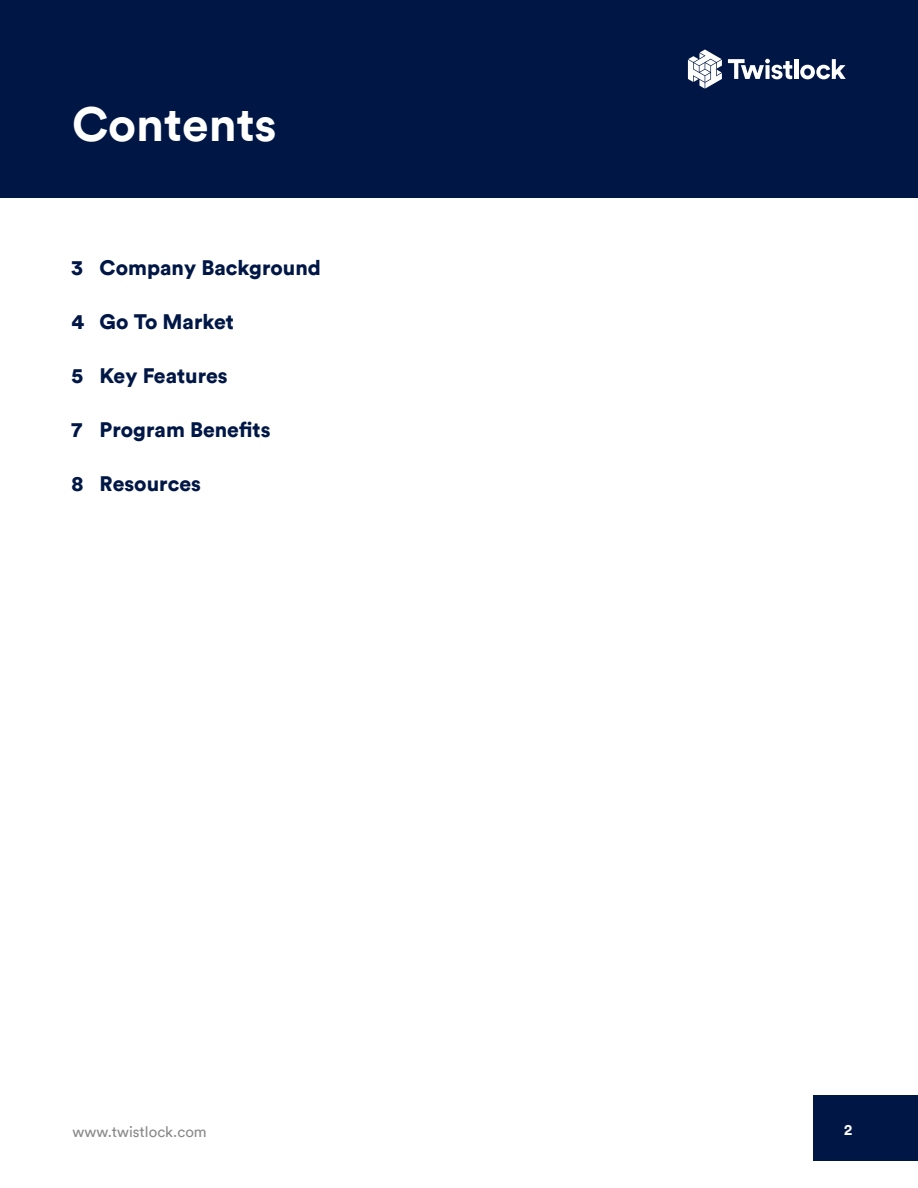
<style>
.page{position:relative;width:918px;height:1188px;background:#fff}
.page>*{position:absolute;margin:0;border:0;box-sizing:border-box;transform-origin:0 0}
.t1{font:700 48px "Circular TT";color:#fff}
.t2{font:900 21px "Circular TT";color:#001746}
.t3{font:15px "Circular TT";color:#898989}
.t4{font:700 15px "Circular TT";color:#fff}
</style>
<div class="page">
<div style="left:813px;top:1095px;width:105px;height:66px;background:#001746"></div>
<div style="left:0;top:0;width:918px;height:197px;background:#001746"></div>
<hr style="left:794px;top:59px;width:4px;height:20px;background:#fff">
<svg style="left:800px;top:59px;width:46px;height:20px"></svg>
<svg style="left:728px;top:59px;width:64px;height:20px"></svg>
<svg style="left:688px;top:50px;width:34px;height:39px"></svg>
<h1 class="t1" style="left:72px;top:93px;width:206px">Contents</h1>
<p class="t2" style="left:71px;top:254px;width:13px">3</p>
<p class="t2" style="left:71px;top:308px;width:14px">4</p>
<p class="t2" style="left:71px;top:362px;width:13px">5</p>
<p class="t2" style="left:71px;top:416px;width:12px">7</p>
<p class="t2" style="left:71px;top:470px;width:14px">8</p>
<p class="t2" style="left:100px;top:254px;width:223px">Company Background</p>
<p class="t2" style="left:100px;top:308px;width:136px">Go To Market</p>
<p class="t2" style="left:100px;top:362px;width:130px">Key Features</p>
<p class="t2" style="left:100px;top:416px;width:173px">Program Benefits</p>
<p class="t2" style="left:100px;top:470px;width:103px">Resources</p>
<p class="t3" style="left:73px;top:1123px;width:136px">www.twistlock.com</p>
<p class="t4" style="left:844px;top:1120px;width:10px">2</p>
</div>
